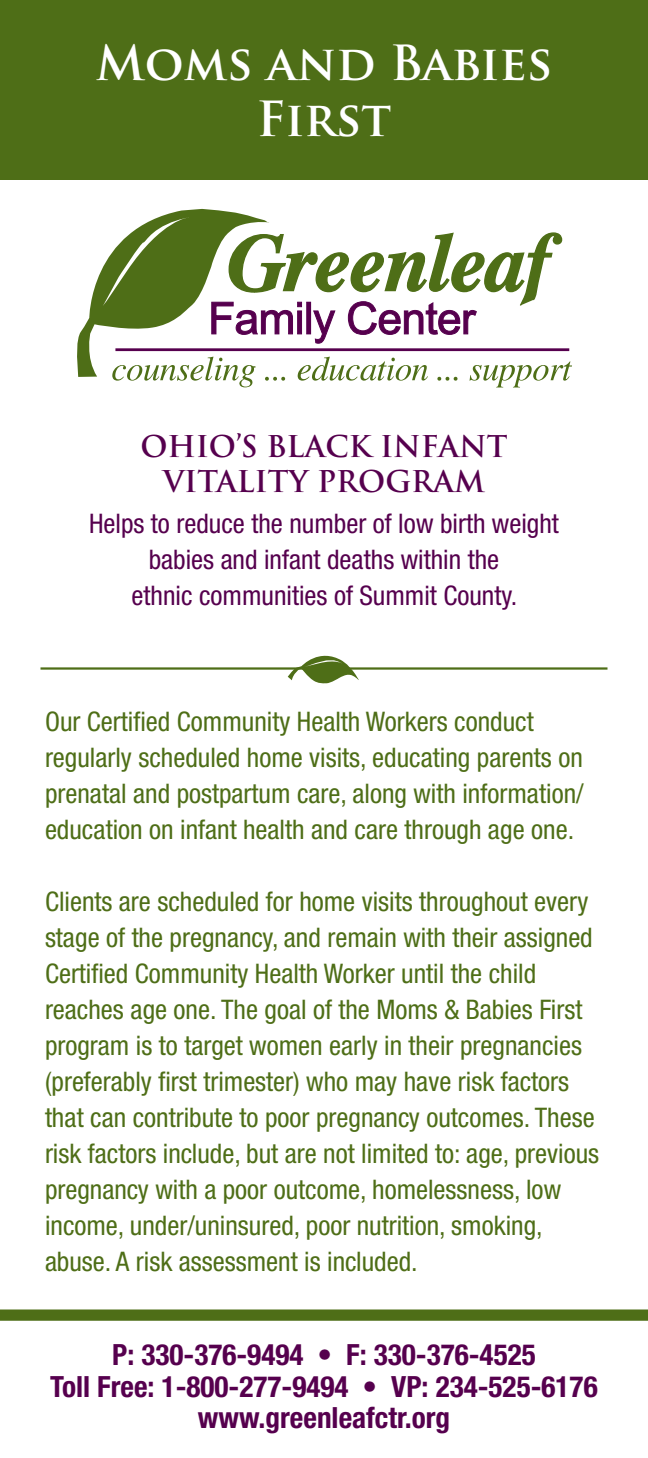
<style>
.page{position:relative;width:648px;height:1458px;background:#fff}
.page>*{position:absolute;margin:0;border:0;box-sizing:border-box;transform-origin:0 0}
.t1{font:700 47.25px "Trajan Pro";color:#fff}
.t2{font:700 condensed 29.25px "Helvetica Neue LT Std";color:#56004e}
.t3{font:700 29.25px "Trajan Pro";color:#56004e}
.t4{font:condensed 27px/36px "Helvetica Neue LT Std";color:#4e6e17}
.t5{font:condensed 27px/36px "Helvetica Neue LT Std";color:#56004e;text-align:center}
</style>
<div class="page">
<div style="left:0;top:0;width:648px;height:179px;background:#4e6e17"></div>
<svg style="left:77px;top:209px;width:495px;height:178px"></svg>
<svg style="left:288px;top:655px;width:71px;height:29px"></svg>
<hr style="left:40px;top:667px;width:568px;height:3px;background:#4e6e17">
<div style="left:0;top:1310px;width:648px;height:11px;background:#4e6e17"></div>
<p class="t1" style="left:96px;top:33px;width:458px">Moms and Babies</p>
<p class="t1" style="left:257px;top:89px;width:136px">First</p>
<p class="t3" style="left:141px;top:428px;width:368px">OHIO’S BLACK INFANT</p>
<p class="t3" style="left:163px;top:463px;width:323px">VITALITY PROGRAM</p>
<p class="t5" style="left:89px;top:506px;width:471px">Helps to reduce the number of low birth weight babies and infant deaths within the<br>ethnic communities of Summit County.</p>
<p class="t4" style="left:45px;top:703px;width:540px">Our Certified Community Health Workers conduct regularly scheduled home visits, educating parents on prenatal and postpartum care, along with information/ education on infant health and care through age one.</p>
<p class="t4" style="left:45px;top:883px;width:556px">Clients are scheduled for home visits throughout every stage of the pregnancy, and remain with their assigned Certified Community Health Worker until the child reaches age one. The goal of the Moms &amp; Babies First program is to target women early in their pregnancies (preferably first trimester) who may have risk factors that can contribute to poor pregnancy outcomes. These risk factors include, but are not limited to: age, previous pregnancy with a poor outcome, homelessness, low income, under/uninsured, poor nutrition, smoking, abuse. A risk assessment is included.</p>
<p class="t2" style="left:112px;top:1337px;width:425px">P: 330-376-9494 • F: 330-376-4525</p>
<p class="t2" style="left:50px;top:1369px;width:549px">Toll Free: 1-800-277-9494 • VP: 234-525-6176</p>
<p class="t2" style="left:198px;top:1400px;width:254px">www.greenleafctr.org</p>
</div>
